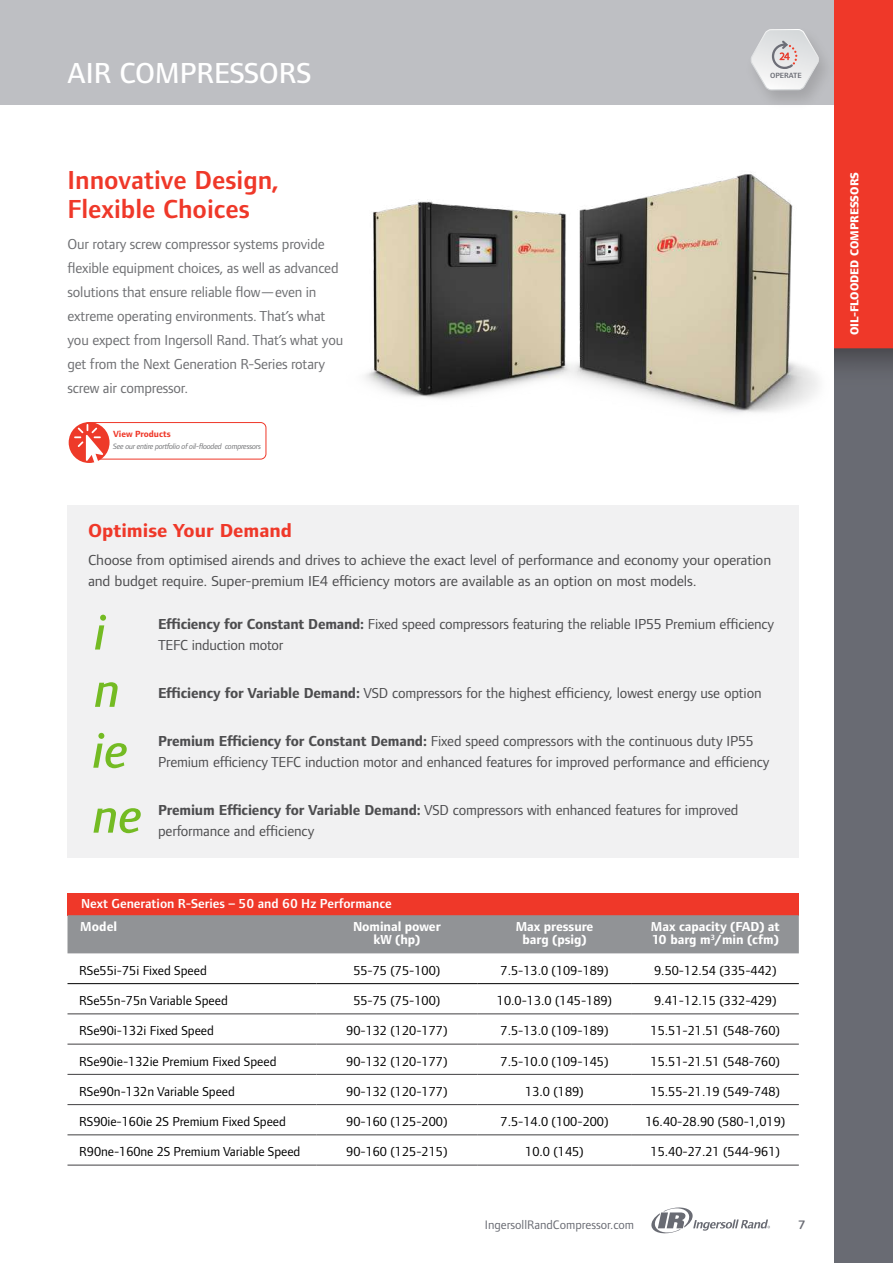
<style>
.page{position:relative;width:893px;height:1263px;background:#fff}
.page>*{position:absolute;margin:0;border:0;box-sizing:border-box;transform-origin:0 0}
.t1{font:italic 51px "Foundry Form Sans Med";color:#74bb23}
.t2{font:italic 50.7px "Foundry Form Sans Med";color:#74bb23}
.t3{font:500 30px "Foundry Form Sans";color:#fff}
.t4{font:600 27px/29.2px "Foundry Form Sans";color:#ef3829}
.t5{font:700 19.5px "Foundry Form Sans";color:#ef3829;scale:1.05 1}
.t6{font:15px/21px "Foundry Form Sans";letter-spacing:-.01em;color:#4d4d4f}
.t7{font:15px/24px "Foundry Form Sans";letter-spacing:-.01em;color:#6d6e71}
.t8{font:15px/21px "Foundry Form Sans";letter-spacing:-.01em;color:#4d4d4f;scale:1.05 1}
.t9{font:13.5px "Foundry Form Sans";color:#000}
.t10{font:700 13.5px/13.5px "Foundry Form Sans";letter-spacing:-.005em;color:#fff;text-align:center}
.t11{font:600 13.5px "Foundry Form Sans";color:#fff}
.t12{font:12.75px "Foundry Form Sans";color:#696b73}
.t13{font:600 12.75px "Foundry Form Sans";color:#696b73}
.t14{font:800 12px "Foundry Form Sans";color:#fff}
.t15{font:700 9.3px "Foundry Form Sans";color:#ef3829}
.t16{font:italic 8.1px "Foundry Form Sans";letter-spacing:-.03em;color:#6d6e71}
.t17{font:600 7.8px "Foundry Form Sans";color:#6a6c74}
.s1{font-weight:700}
</style>
<div class="page">
<div style="left:0;top:0;width:834px;height:105px;background:#bebfc3"></div>
<svg style="left:651px;top:1207px;width:119px;height:27px"></svg>
<img style="left:834px;top:0;width:59px;height:1263px">
<img style="left:742px;top:27px;width:95px;height:86px">
<svg style="left:749px;top:29px;width:71px;height:62px"></svg>
<img style="left:365px;top:172px;width:453px;height:241px">
<div style="left:68px;top:893px;width:731px;height:22px;background:#ef3829"></div>
<div style="left:68px;top:915px;width:731px;height:38px;background:#919396"></div>
<hr style="left:68px;top:983px;width:248px;height:1px;background:#000">
<hr style="left:316px;top:983px;width:161px;height:1px;background:#000">
<hr style="left:477px;top:983px;width:155px;height:1px;background:#000">
<hr style="left:632px;top:983px;width:167px;height:1px;background:#000">
<hr style="left:68px;top:1013px;width:248px;height:1px;background:#414042">
<hr style="left:316px;top:1013px;width:161px;height:1px;background:#414042">
<hr style="left:477px;top:1013px;width:155px;height:1px;background:#414042">
<hr style="left:632px;top:1013px;width:167px;height:1px;background:#414042">
<hr style="left:68px;top:1044px;width:248px;height:1px;background:#414042">
<hr style="left:316px;top:1044px;width:161px;height:1px;background:#414042">
<hr style="left:477px;top:1044px;width:155px;height:1px;background:#414042">
<hr style="left:632px;top:1044px;width:167px;height:1px;background:#414042">
<hr style="left:68px;top:1074px;width:248px;height:1px;background:#414042">
<hr style="left:316px;top:1074px;width:161px;height:1px;background:#414042">
<hr style="left:477px;top:1074px;width:155px;height:1px;background:#414042">
<hr style="left:632px;top:1074px;width:167px;height:1px;background:#414042">
<hr style="left:68px;top:1104px;width:248px;height:1px;background:#414042">
<hr style="left:316px;top:1104px;width:161px;height:1px;background:#414042">
<hr style="left:477px;top:1104px;width:155px;height:1px;background:#414042">
<hr style="left:632px;top:1104px;width:167px;height:1px;background:#414042">
<hr style="left:68px;top:1134px;width:248px;height:1px;background:#414042">
<hr style="left:316px;top:1134px;width:161px;height:1px;background:#414042">
<hr style="left:477px;top:1134px;width:155px;height:1px;background:#414042">
<hr style="left:632px;top:1134px;width:167px;height:1px;background:#414042">
<hr style="left:68px;top:1165px;width:248px;height:1px;background:#414042">
<hr style="left:316px;top:1165px;width:161px;height:1px;background:#414042">
<hr style="left:477px;top:1165px;width:155px;height:1px;background:#414042">
<hr style="left:632px;top:1165px;width:167px;height:1px;background:#414042">
<div style="left:67px;top:505px;width:731px;height:352px;background:#f1f1f2"></div>
<div style="left:83px;top:422px;width:183px;height:38px;border:1px solid #ef3829;border-radius:5px"></div>
<div style="left:69px;top:422px;width:41px;height:41px;background:#ee3a29;border-radius:50%"></div>
<svg style="left:74px;top:424px;width:29px;height:39px"></svg>
<h3 class="t3" style="left:68px;top:57px;width:245px">AIR COMPRESSORS</h3>
<p class="t17" style="left:770px;top:71px;width:33px">OPERATE</p>
<h3 class="t4" style="left:68px;top:166px;width:213px">Innovative Design,<br>Flexible Choices</h3>
<p class="t7" style="left:68px;top:232px;width:277px">Our rotary screw compressor systems provide flexible equipment choices, as well as advanced solutions that ensure reliable flow—even in extreme operating environments. That’s what you expect from Ingersoll Rand. That’s what you get from the Next Generation R-Series rotary screw air compressor.</p>
<p class="t15" style="left:113px;top:429px;width:59px">View Products</p>
<p class="t16" style="left:113px;top:441px;width:150px">See our entire portfolio of oil-flooded compressors</p>
<h3 class="t5" style="left:88px;top:519px;width:196px">Optimise Your Demand</h3>
<p class="t8" style="left:88px;top:549px;width:652px">Choose from optimised airends and drives to achieve the exact level of performance and economy your operation and budget require. Super-premium IE4 efficiency motors are available as an option on most models.</p>
<h1 class="t1" style="left:94px;top:604px;width:14px">i</h1>
<h1 class="t1" style="left:94px;top:661px;width:28px">n</h1>
<h1 class="t1" style="left:93px;top:722px;width:38px">ie</h1>
<h2 class="t2" style="left:93px;top:787px;width:52px">ne</h2>
<p class="t6" style="left:158px;top:614px;width:617px"><span class="s1">Efficiency for Constant Demand:</span> Fixed speed compressors featuring the reliable IP55 Premium efficiency<br>TEFC induction motor</p>
<p class="t6" style="left:158px;top:683px;width:605px"><span class="s1">Efficiency for Variable Demand:</span> VSD compressors for the highest efficiency, lowest energy use option</p>
<p class="t6" style="left:158px;top:731px;width:613px"><span class="s1">Premium Efficiency for Constant Demand:</span> Fixed speed compressors with the continuous duty IP55<br>Premium efficiency TEFC induction motor and enhanced features for improved performance and efficiency</p>
<p class="t6" style="left:158px;top:800px;width:582px"><span class="s1">Premium Efficiency for Variable Demand:</span> VSD compressors with enhanced features for improved performance and efficiency</p>
<p class="t11" style="left:81px;top:895px;width:312px">Next Generation R-Series – 50 and 60 Hz Performance</p>
<p class="t10" style="left:80px;top:920px;width:38px">Model</p>
<p class="t10" style="left:353px;top:920px;width:89px">Nominal power kW (hp)</p>
<p class="t10" style="left:516px;top:920px;width:79px">Max pressure barg (psig)</p>
<p class="t10" style="left:651px;top:920px;width:131px;text-align:left">Max capacity (FAD) at<br>10 barg m<sup>3</sup>/min (cfm)</p>
<p class="t9" style="left:79px;top:962px;width:129px">RSe55i-75i Fixed Speed</p>
<p class="t9" style="left:353px;top:962px;width:89px">55-75 (75-100)</p>
<p class="t9" style="left:500px;top:962px;width:110px">7.5-13.0 (109-189)</p>
<p class="t9" style="left:654px;top:962px;width:124px">9.50-12.54 (335-442)</p>
<p class="t9" style="left:79px;top:992px;width:150px">RSe55n-75n Variable Speed</p>
<p class="t9" style="left:353px;top:992px;width:89px">55-75 (75-100)</p>
<p class="t9" style="left:497px;top:992px;width:117px">10.0-13.0 (145-189)</p>
<p class="t9" style="left:654px;top:992px;width:124px">9.41-12.15 (332-429)</p>
<p class="t9" style="left:79px;top:1023px;width:136px">RSe90i-132i Fixed Speed</p>
<p class="t9" style="left:346px;top:1023px;width:103px">90-132 (120-177)</p>
<p class="t9" style="left:500px;top:1023px;width:110px">7.5-13.0 (109-189)</p>
<p class="t9" style="left:651px;top:1023px;width:131px">15.51-21.51 (548-760)</p>
<p class="t9" style="left:79px;top:1053px;width:199px">RSe90ie-132ie Premium Fixed Speed</p>
<p class="t9" style="left:346px;top:1053px;width:103px">90-132 (120-177)</p>
<p class="t9" style="left:500px;top:1053px;width:110px">7.5-10.0 (109-145)</p>
<p class="t9" style="left:651px;top:1053px;width:131px">15.51-21.51 (548-760)</p>
<p class="t9" style="left:79px;top:1083px;width:157px">RSe90n-132n Variable Speed</p>
<p class="t9" style="left:346px;top:1083px;width:103px">90-132 (120-177)</p>
<p class="t9" style="left:525px;top:1083px;width:60px">13.0 (189)</p>
<p class="t9" style="left:651px;top:1083px;width:131px">15.55-21.19 (549-748)</p>
<p class="t9" style="left:79px;top:1113px;width:208px">RS90ie-160ie 2S Premium Fixed Speed</p>
<p class="t9" style="left:346px;top:1113px;width:103px">90-160 (125-200)</p>
<p class="t9" style="left:500px;top:1113px;width:110px">7.5-14.0 (100-200)</p>
<p class="t9" style="left:645px;top:1113px;width:141px">16.40-28.90 (580-1,019)</p>
<p class="t9" style="left:79px;top:1144px;width:223px">R90ne-160ne 2S Premium Variable Speed</p>
<p class="t9" style="left:346px;top:1144px;width:103px">90-160 (125-215)</p>
<p class="t9" style="left:525px;top:1144px;width:60px">10.0 (145)</p>
<p class="t9" style="left:651px;top:1144px;width:131px">15.40-27.21 (544-961)</p>
<p class="t12" style="left:485px;top:1217px;width:151px">IngersollRandCompressor.com</p>
<p class="t13" style="left:798px;top:1217px;width:9px">7</p>
<p class="t14" style="left:848px;top:335px;width:165px;rotate:-90deg">OIL-FLOODED COMPRESSORS</p>
</div>
